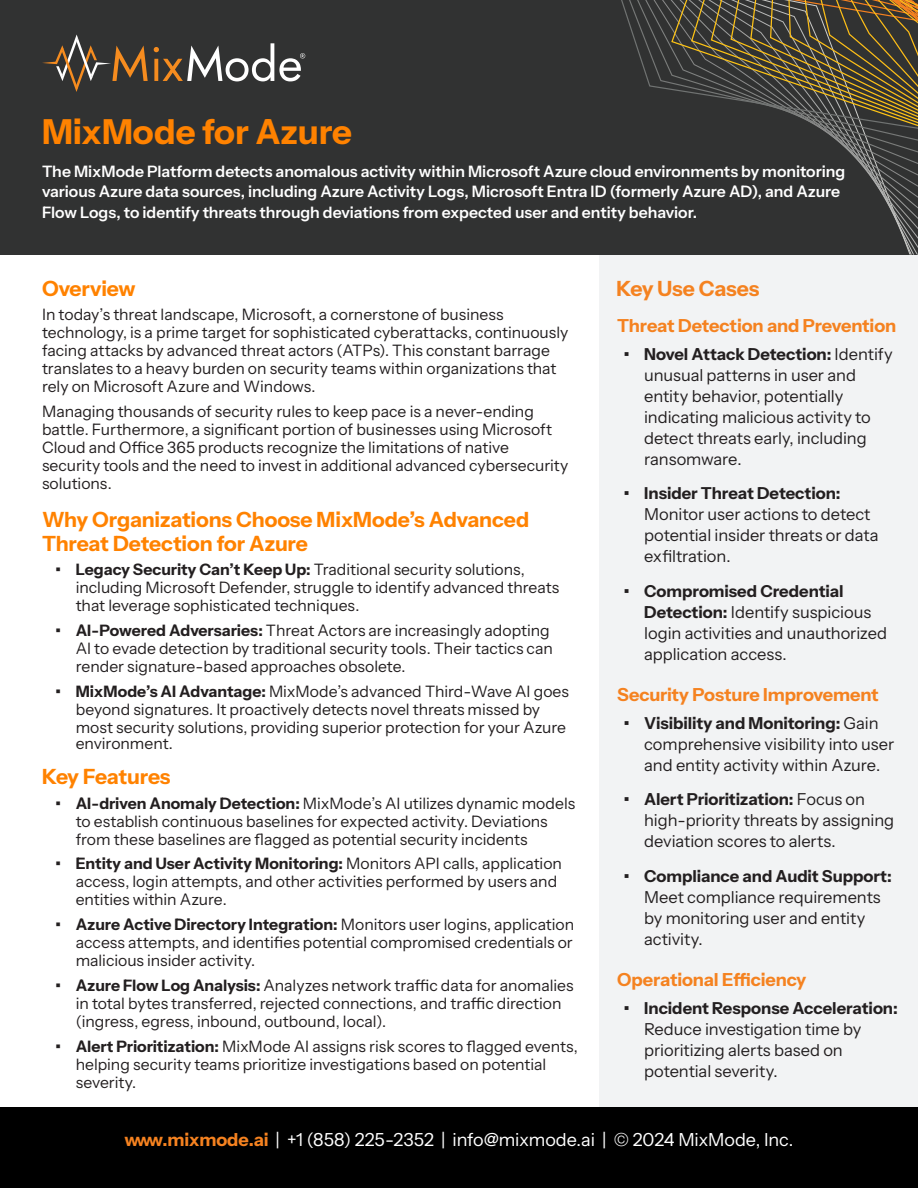
<style>
.page{position:relative;width:918px;height:1188px;background:#fff}
.page>*{position:absolute;margin:0;border:0;box-sizing:border-box;transform-origin:0 0}
.Sub_Heading{font:700 34.5px "Instrument Sans";color:#ff8200}
.Body_Quote{font:700 21px/24px "Instrument Sans";letter-spacing:-.01em;color:#ff8200}
.Body_Quote-2{font:700 21px "Instrument Sans";letter-spacing:-.005em;color:#f58220}
.Body_Quote-3{font:700 18px "Instrument Sans";letter-spacing:-.005em;color:#f58220}
.Body_Quote-4{font:18px "Instrument Sans";letter-spacing:-.005em;color:#fff}
.t1{font:16.5px/21px "Instrument Sans";letter-spacing:-.005em;color:#231f20}
.Body_Quote-5{font:15.75px/18px "Instrument Sans";color:#231f20}
.Body_Quote-6{font:600 15.75px/20.4px "Instrument Sans";letter-spacing:-.005em;color:#fff}
.s1{font-weight:700}
.s2{font-weight:700;color:#f58220}
</style>
<div class="page">
<div style="left:600px;top:241px;width:318px;height:902px;background:#f2f3f4"></div>
<div style="left:0;top:0;width:918px;height:255px;background:#313232"></div>
<svg style="left:621px;top:0;width:297px;height:255px"></svg>
<div style="left:0;top:1107px;width:918px;height:81px;background:#000"></div>
<svg style="left:42px;top:35px;width:263px;height:57px"></svg>
<p class="Sub_Heading" style="left:42px;top:110px;width:312px">MixMode for Azure</p>
<p class="Body_Quote-6" style="left:42px;top:162px;width:805px">The MixMode Platform detects anomalous activity within Microsoft Azure cloud environments by monitoring various Azure data sources, including Azure Activity Logs, Microsoft Entra ID (formerly Azure AD), and Azure<br>Flow Logs, to identify threats through deviations from expected user and entity behavior.</p>
<p class="Body_Quote" style="left:42px;top:277px;width:95px">Overview</p>
<p class="Body_Quote-5" style="left:42px;top:306px;width:528px">In today’s threat landscape, Microsoft, a cornerstone of business technology, is a prime target for sophisticated cyberattacks, continuously facing attacks by advanced threat actors (ATPs). This constant barrage translates to a heavy burden on security teams within organizations that rely on Microsoft Azure and Windows.</p>
<p class="Body_Quote-5" style="left:42px;top:403px;width:528px">Managing thousands of security rules to keep pace is a never-ending battle. Furthermore, a significant portion of businesses using Microsoft Cloud and Office 365 products recognize the limitations of native security tools and the need to invest in additional advanced cybersecurity solutions.</p>
<p class="Body_Quote" style="left:42px;top:508px;width:489px">Why Organizations Choose MixMode’s Advanced<br>Threat Detection for Azure</p>
<p class="Body_Quote-5" style="left:76px;top:561px;width:485px;text-indent:-20px"><span class="s1">• Legacy Security Can’t Keep Up:</span> Traditional security solutions, including Microsoft Defender, struggle to identify advanced threats that leverage sophisticated techniques.</p>
<p class="Body_Quote-5" style="left:76px;top:622px;width:479px;text-indent:-20px"><span class="s1">• AI-Powered Adversaries:</span> Threat Actors are increasingly adopting<br>AI to evade detection by traditional security tools. Their tactics can render signature-based approaches obsolete.</p>
<p class="Body_Quote-5" style="left:76px;top:682px;width:495px;text-indent:-20px"><span class="s1">• MixMode’s AI Advantage:</span> MixMode’s advanced Third-Wave AI goes beyond signatures. It proactively detects novel threats missed by most security solutions, providing superior protection for your Azure</p>
<p class="Body_Quote-5" style="left:76px;top:735px;width:99px">environment.</p>
<p class="Body_Quote" style="left:42px;top:765px;width:130px">Key Features</p>
<p class="Body_Quote-5" style="left:76px;top:794px;width:501px;text-indent:-20px"><span class="s1">• AI-driven Anomaly Detection:</span> MixMode’s AI utilizes dynamic models to establish continuous baselines for expected activity. Deviations from these baselines are flagged as potential security incidents</p>
<p class="Body_Quote-5" style="left:76px;top:855px;width:488px;text-indent:-20px"><span class="s1">• Entity and User Activity Monitoring:</span> Monitors API calls, application access, login attempts, and other activities performed by users and entities within Azure.</p>
<p class="Body_Quote-5" style="left:76px;top:916px;width:500px;text-align:justify;text-indent:-20px"><span class="s1">• Azure Active Directory Integration:</span> Monitors user logins, application access attempts, and identifies potential compromised credentials or malicious insider activity.</p>
<p class="Body_Quote-5" style="left:76px;top:976px;width:499px;text-indent:-20px"><span class="s1">• Azure Flow Log Analysis:</span> Analyzes network traffic data for anomalies in total bytes transferred, rejected connections, and traffic direction (ingress, egress, inbound, outbound, local).</p>
<p class="Body_Quote-5" style="left:76px;top:1037px;width:504px;text-indent:-20px"><span class="s1">• Alert Prioritization:</span> MixMode AI assigns risk scores to flagged events, helping security teams prioritize investigations based on potential severity.</p>
<p class="Body_Quote-2" style="left:616px;top:275px;width:144px">Key Use Cases</p>
<p class="Body_Quote-3" style="left:617px;top:314px;width:281px">Threat Detection and Prevention</p>
<p class="t1" style="left:644px;top:344px;width:250px;text-indent:-20px"><span class="s1">• Novel Attack Detection:</span> Identify unusual patterns in user and entity behavior, potentially indicating malicious activity to detect threats early, including ransomware.</p>
<p class="t1" style="left:644px;top:483px;width:236px;text-indent:-20px"><span class="s1">• Insider Threat Detection:<br></span>Monitor user actions to detect potential insider threats or data exfiltration.</p>
<p class="t1" style="left:644px;top:581px;width:244px;text-indent:-20px"><span class="s1">• Compromised Credential<br>Detection:</span> Identify suspicious login activities and unauthorized application access.</p>
<p class="Body_Quote-3" style="left:617px;top:683px;width:263px">Security Posture Improvement</p>
<p class="t1" style="left:644px;top:713px;width:252px;text-indent:-20px"><span class="s1">• Visibility and Monitoring:</span> Gain comprehensive visibility into user and entity activity within Azure.</p>
<p class="t1" style="left:644px;top:789px;width:252px;text-indent:-20px"><span class="s1">• Alert Prioritization:</span> Focus on high-priority threats by assigning deviation scores to alerts.</p>
<p class="t1" style="left:644px;top:866px;width:249px;text-indent:-20px"><span class="s1">• Compliance and Audit Support:<br></span>Meet compliance requirements by monitoring user and entity activity.</p>
<p class="Body_Quote-3" style="left:617px;top:968px;width:191px">Operational Efficiency</p>
<p class="t1" style="left:644px;top:998px;width:255px;text-indent:-20px"><span class="s1">• Incident Response Acceleration:<br></span>Reduce investigation time by prioritizing alerts based on potential severity.</p>
<p class="Body_Quote-4" style="left:125px;top:1128px;width:670px"><span class="s2">www.mixmode.ai</span> | +1 (858) 225-2352 | info@mixmode.ai | © 2024 MixMode, Inc.</p>
</div>
